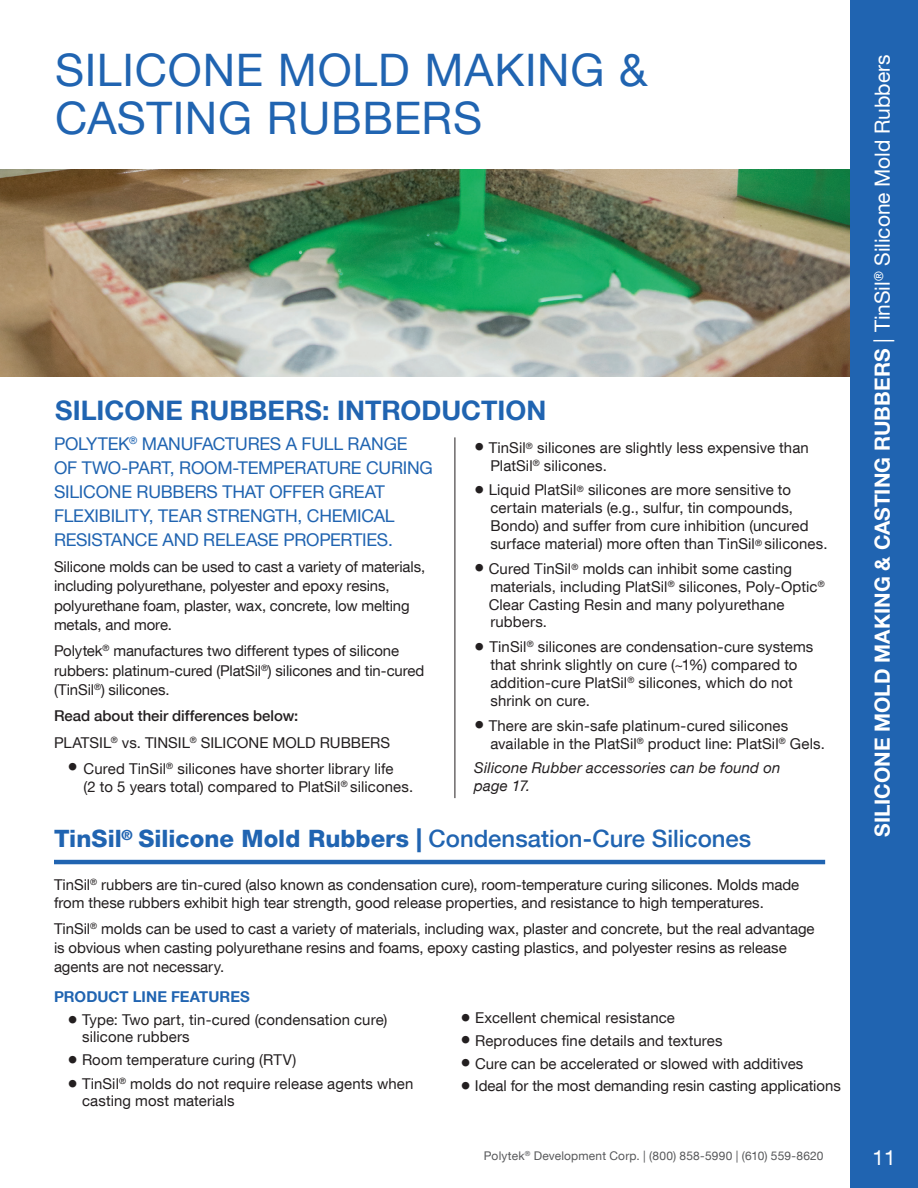
<style>
.page{position:relative;width:918px;height:1188px;background:#fff}
.page>*{position:absolute;margin:0;border:0;box-sizing:border-box;transform-origin:0 0}
.t1{font:44.85px/47.8px "Helvetica Neue LT Com";letter-spacing:.015em;color:#2064b1}
.t2{font:700 26.85px "Helvetica Neue LT Com";color:#2064b1}
.t3{font:800 23.85px "Helvetica Neue LT Com";color:#2064b1}
.t4{font:700 20.85px "Helvetica Neue LT Com";letter-spacing:.005em;color:#fff}
.t5{font:20.85px "Helvetica Neue LT Com";color:#fff}
.Body_Copy{font:17.55px/23.9px "Helvetica Neue LT Com";letter-spacing:-.015em;color:#2064b1}
.Body_Copy-2{font:15px/18px "Helvetica Neue LT Com";letter-spacing:.005em;color:#231f20}
.BODY_COPY{font:15px/19px "Helvetica Neue LT Com";color:#231f20}
.Body_Copy-3{font:italic 15px/18px "Helvetica Neue LT Com";letter-spacing:.01em;color:#231f20}
.Body_Copy-4{font:500 15px "Helvetica Neue LT Com";color:#231f20}
.BODY_COPY-2{font:700 15px "Helvetica Neue LT Com";letter-spacing:.005em;color:#2064b1}
.t6{font:800 13.95px "Helvetica Neue LT Com";color:#2064b1}
.t7{font:12px "Helvetica Neue LT Com";letter-spacing:.015em;color:#57585a}
.s1{font-size:20.85px}
.s2{font-weight:500}
.s3{font-weight:400}
</style>
<div class="page">
<img style="left:0;top:170px;width:850px;height:207px">
<div style="left:850px;top:0;width:68px;height:1188px;background:#2064b1"></div>
<hr style="left:455px;top:437px;width:1px;height:361px;background:#231f20">
<hr style="left:54px;top:860px;width:771px;height:4px;background:#2064b1">
<p class="t1" style="left:55px;top:45px;width:594px">SILICONE MOLD MAKING &amp;<br>CASTING RUBBERS</p>
<p class="t2" style="left:55px;top:394px;width:493px">SILICONE RUBBERS: INTRODUCTION</p>
<p class="Body_Copy" style="left:54px;top:432px;width:380px">POLYTEK<sup>®</sup> MANUFACTURES A FULL RANGE OF TWO-PART, ROOM-TEMPERATURE CURING SILICONE RUBBERS THAT OFFER GREAT FLEXIBILITY, TEAR STRENGTH, CHEMICAL RESISTANCE AND RELEASE PROPERTIES.</p>
<p class="Body_Copy-2" style="left:54px;top:557px;width:373px;line-height:19.5px">Silicone molds can be used to cast a variety of materials, including polyurethane, polyester and epoxy resins, polyurethane foam, plaster, wax, concrete, low melting metals, and more.</p>
<p class="Body_Copy-2" style="left:54px;top:641px;width:372px;line-height:19.5px">Polytek<sup>®</sup> manufactures two different types of silicone rubbers: platinum-cured (PlatSil<sup>®</sup>) silicones and tin-cured (TinSil<sup>®</sup>) silicones.</p>
<p class="Body_Copy-4" style="left:54px;top:707px;width:246px">Read about their differences below:</p>
<p class="Body_Copy-2" style="left:54px;top:733px;width:338px">PLATSIL<sup>®</sup> vs. TINSIL<sup>®</sup> SILICONE MOLD RUBBERS</p>
<p class="Body_Copy-2" style="left:84px;top:759px;width:331px;text-indent:-16px"><span class="s1">•</span> Cured TinSil<sup>®</sup> silicones have shorter library life<br>(2 to 5 years total) compared to PlatSil<sup>®</sup> silicones.</p>
<p class="Body_Copy-2" style="left:490px;top:438px;width:320px;text-indent:-16px"><span class="s1">•</span> TinSil<sup>®</sup> silicones are slightly less expensive than<br>PlatSil<sup>®</sup> silicones.</p>
<p class="Body_Copy-2" style="left:490px;top:481px;width:339px;text-indent:-16px"><span class="s1">•</span> Liquid PlatSil<sup>®</sup> silicones are more sensitive to certain materials (e.g., sulfur, tin compounds, Bondo) and suffer from cure inhibition (uncured surface material) more often than TinSil<sup>®</sup> silicones.</p>
<p class="Body_Copy-2" style="left:489px;top:559px;width:338px;text-indent:-14px"><span class="s1">•</span> Cured TinSil<sup>®</sup> molds can inhibit some casting materials, including PlatSil<sup>®</sup> silicones, Poly-Optic<sup>® </sup>Clear Casting Resin and many polyurethane rubbers.</p>
<p class="Body_Copy-2" style="left:490px;top:637px;width:325px;text-indent:-16px"><span class="s1">•</span> TinSil<sup>®</sup> silicones are condensation-cure systems that shrink slightly on cure (~1%) compared to addition-cure PlatSil<sup>®</sup> silicones, which do not shrink on cure.</p>
<p class="Body_Copy-2" style="left:490px;top:716px;width:336px;text-indent:-16px"><span class="s1">•</span> There are skin-safe platinum-cured silicones available in the PlatSil<sup>®</sup> product line: PlatSil<sup>®</sup> Gels.</p>
<p class="Body_Copy-3" style="left:474px;top:759px;width:308px">Silicone Rubber accessories can be found on page 17.</p>
<p class="t3" style="left:54px;top:824px;width:699px">TinSil Silicone Mold Rubbers | <span class="s2">Condensation-Cure Silicones</span></p>
<p class="t6" style="left:121px;top:827px;width:13px">®</p>
<p class="BODY_COPY" style="left:54px;top:875px;width:747px">TinSil<sup>®</sup> rubbers are tin-cured (also known as condensation cure), room-temperature curing silicones. Molds made from these rubbers exhibit high tear strength, good release properties, and resistance to high temperatures.</p>
<p class="BODY_COPY" style="left:54px;top:919px;width:762px">TinSil<sup>®</sup> molds can be used to cast a variety of materials, including wax, plaster and concrete, but the real advantage is obvious when casting polyurethane resins and foams, epoxy casting plastics, and polyester resins as release agents are not necessary.</p>
<p class="BODY_COPY-2" style="left:54px;top:987px;width:197px">PRODUCT LINE FEATURES</p>
<p class="BODY_COPY" style="left:82px;top:1011px;width:307px;line-height:16.5px;text-indent:-15px"><span class="s1">•</span> Type: Two part, tin-cured (condensation cure) silicone rubbers</p>
<p class="BODY_COPY" style="left:68px;top:1050px;width:230px"><span class="s1">•</span> Room temperature curing (RTV)</p>
<p class="BODY_COPY" style="left:82px;top:1075px;width:333px;line-height:16.5px;text-indent:-15px"><span class="s1">•</span> TinSil<sup>®</sup> molds do not require release agents when casting most materials</p>
<p class="BODY_COPY" style="left:461px;top:1008px;width:216px"><span class="s1">•</span> Excellent chemical resistance</p>
<p class="BODY_COPY" style="left:461px;top:1031px;width:264px"><span class="s1">•</span> Reproduces fine details and textures</p>
<p class="BODY_COPY" style="left:461px;top:1053px;width:344px"><span class="s1">•</span> Cure can be accelerated or slowed with additives</p>
<p class="BODY_COPY" style="left:461px;top:1076px;width:382px"><span class="s1">•</span> Ideal for the most demanding resin casting applications</p>
<p class="t4" style="left:869px;top:837px;width:785px;rotate:-90deg">SILICONE MOLD MAKING &amp; CASTING RUBBERS <span class="s3">| TinSil</span><sup>®</sup> <span class="s3">Silicone Mold Rubbers</span></p>
<p class="t7" style="left:484px;top:1149px;width:341px">Polytek<sup>®</sup> Development Corp. | (800) 858-5990 | (610) 559-8620</p>
<h3 class="t5" style="left:873px;top:1145px;width:25px">11</h3>
</div>
